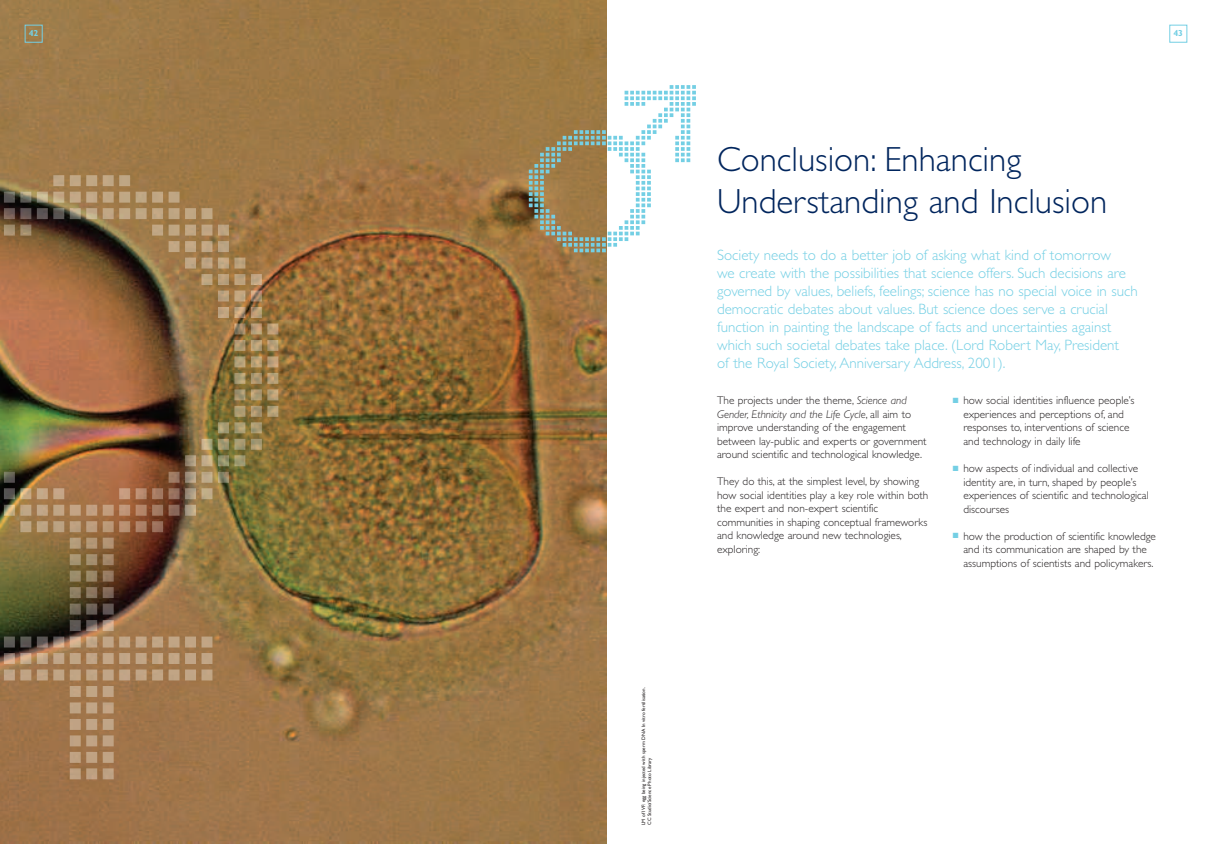
<style>
.page{position:relative;width:1212px;height:844px;background:#fff}
.page>*{position:absolute;margin:0;border:0;box-sizing:border-box;transform-origin:0 0}
.t1{font:300 35px/42px "Gill Sans";color:#00255d}
.t2{font:300 15px/18px "Gill Sans";color:#74cfe4}
.t3{font:300 11.25px/13.5px "Gill Sans";color:#231f20}
.t4{font:700 8.75px "Gill Sans";color:#74cfe4}
.t5{font:5px/6px "Gill Sans";color:#231f20}
.s1{font-style:italic}
.s2{color:#74cfe4}
</style>
<div class="page">
<img style="left:0;top:0;width:606px;height:843px">
<img style="left:4px;top:175px;width:274px;height:423px">
<svg style="left:529px;top:85px;width:167px;height:167px"></svg>
<div style="left:1169px;top:25px;width:18px;height:18px;border:1px solid #74cfe4"></div>
<div style="left:25px;top:25px;width:18px;height:18px;border:1px solid #74cfe4"></div>
<p class="t4" style="left:29px;top:30px;width:11px">42</p>
<p class="t4" style="left:1173px;top:30px;width:11px">43</p>
<h1 class="t1" style="left:717px;top:141px;width:392px">Conclusion: Enhancing<br>Understanding and Inclusion</h1>
<p class="t2" style="left:717px;top:247px;width:422px">Society needs to do a better job of asking what kind of tomorrow<br>we create with the possibilities that science offers. Such decisions are governed by values, beliefs, feelings; science has no special voice in such democratic debates about values. But science does serve a crucial function in painting the landscape of facts and uncertainties against which such societal debates take place. (Lord Robert May, President<br>of the Royal Society, Anniversary Address, 2001).</p>
<p class="t5" style="left:641px;top:824px;width:139px;rotate:-90deg">LM of IVF: egg being injected with sperm DNA In vitro fertilisation.<br>CC Studio/Science Photo Library</p>
<p class="t3" style="left:717px;top:395px;width:211px">The projects under the theme, <span class="s1">Science and Gender, Ethnicity and the Life Cycle</span>, all aim to improve understanding of the engagement between lay-public and experts or government around scientific and technological knowledge.</p>
<p class="t3" style="left:717px;top:476px;width:213px">They do this, at the simplest level, by showing how social identities play a key role within both the expert and non-expert scientific communities in shaping conceptual frameworks and knowledge around new technologies, exploring:</p>
<p class="t3" style="left:963px;top:395px;width:173px;text-indent:-11px"><span class="s2">■</span> how social identities influence people’s experiences and perceptions of, and responses to, interventions of science and technology in daily life</p>
<p class="t3" style="left:963px;top:462px;width:187px;text-indent:-11px"><span class="s2">■</span> how aspects of individual and collective identity are, in turn, shaped by people’s experiences of scientific and technological discourses</p>
<p class="t3" style="left:963px;top:530px;width:194px;text-indent:-11px"><span class="s2">■</span> how the production of scientific knowledge and its communication are shaped by the assumptions of scientists and policymakers.</p>
</div>
